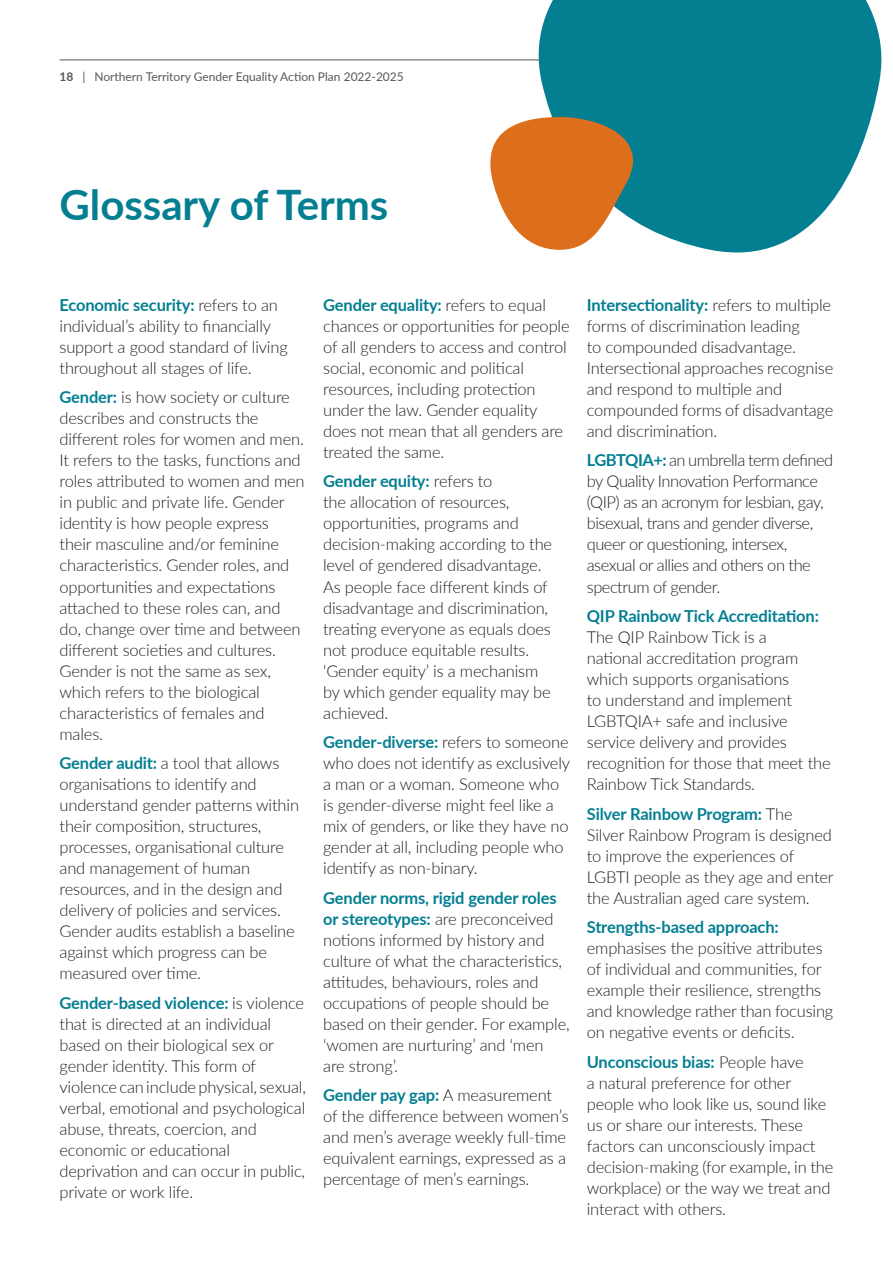
<style>
.page{position:relative;width:893px;height:1263px;background:#fff}
.page>*{position:absolute;margin:0;border:0;box-sizing:border-box;transform-origin:0 0}
.t1{font:700 42px "Lato";color:#047f92}
.Body_Copy{font:300 16.5px/21px "Lato";letter-spacing:-.01em;color:#231f20}
.Body_Copy-2{font:300 16.5px/21px "Lato";letter-spacing:-.03em;color:#231f20}
.t2{font:12px "Lato";color:#57585a}
.s1{font-weight:700}
.s2{font-weight:700;color:#047f92}
</style>
<div class="page">
<hr style="left:60px;top:60px;width:773px;height:1px;background:#57585a">
<svg style="left:521px;top:0;width:361px;height:253px;background:#2891a1"></svg>
<svg style="left:490px;top:117px;width:163px;height:133px"></svg>
<p class="t2" style="left:60px;top:68px;width:346px"><span class="s1">18</span> | Northern Territory Gender Equality Action Plan 2022-2025</p>
<p class="t1" style="left:60px;top:174px;width:330px">Glossary of Terms</p>
<p class="Body_Copy" style="left:60px;top:294px;width:230px"><span class="s2">Economic security:</span> refers to an individual’s ability to financially support a good standard of living throughout all stages of life.</p>
<p class="Body_Copy" style="left:60px;top:386px;width:247px"><span class="s2">Gender:</span> is how society or culture describes and constructs the different roles for women and men.<br>It refers to the tasks, functions and roles attributed to women and men in public and private life. Gender identity is how people express their masculine and/or feminine characteristics. Gender roles, and opportunities and expectations attached to these roles can, and do, change over time and between different societies and cultures.<br>Gender is not the same as sex, which refers to the biological characteristics of females and males.</p>
<p class="Body_Copy" style="left:60px;top:752px;width:241px"><span class="s2">Gender audit:</span> a tool that allows organisations to identify and understand gender patterns within their composition, structures, processes, organisational culture and management of human resources, and in the design and delivery of policies and services.<br>Gender audits establish a baseline against which progress can be measured over time.</p>
<p class="Body_Copy" style="left:60px;top:991px;width:248px"><span class="s2">Gender-based violence:</span> is violence that is directed at an individual based on their biological sex or gender identity. This form of violence can include physical, sexual, verbal, emotional and psychological abuse, threats, coercion, and economic or educational deprivation and can occur in public, private or work life.</p>
<p class="Body_Copy" style="left:323px;top:294px;width:248px"><span class="s2">Gender equality:</span> refers to equal chances or opportunities for people of all genders to access and control social, economic and political resources, including protection under the law. Gender equality does not mean that all genders are treated the same.</p>
<p class="Body_Copy" style="left:323px;top:470px;width:230px"><span class="s2">Gender equity:</span> refers to<br>the allocation of resources, opportunities, programs and decision-making according to the level of gendered disadvantage.<br>As people face different kinds of disadvantage and discrimination, treating everyone as equals does not produce equitable results. ‘Gender equity’ is a mechanism by which gender equality may be achieved.</p>
<p class="Body_Copy" style="left:323px;top:731px;width:248px"><span class="s2">Gender-diverse:</span> refers to someone who does not identify as exclusively a man or a woman. Someone who is gender-diverse might feel like a mix of genders, or like they have no gender at all, including people who identify as non-binary.</p>
<p class="Body_Copy" style="left:323px;top:886px;width:248px"><span class="s2">Gender norms, rigid gender roles or stereotypes:</span> are preconceived notions informed by history and culture of what the characteristics, attitudes, behaviours, roles and occupations of people should be based on their gender. For example, ‘women are nurturing’ and ‘men<br>are strong’.</p>
<p class="Body_Copy" style="left:323px;top:1084px;width:247px"><span class="s2">Gender pay gap:</span> A measurement of the difference between women’s and men’s average weekly full-time equivalent earnings, expressed as a percentage of men’s earnings.</p>
<p class="Body_Copy" style="left:587px;top:294px;width:248px"><span class="s2">Intersectionality:</span> refers to multiple forms of discrimination leading<br>to compounded disadvantage.<br>Intersectional approaches recognise and respond to multiple and compounded forms of disadvantage and discrimination.</p>
<p class="Body_Copy-2" style="left:587px;top:449px;width:248px"><span class="s2">LGBTQIA+:</span> an umbrella term defined by Quality Innovation Performance (QIP) as an acronym for lesbian, gay, bisexual, trans and gender diverse, queer or questioning, intersex, asexual or allies and others on the spectrum of gender.</p>
<p class="Body_Copy" style="left:587px;top:605px;width:245px"><span class="s2">QIP Rainbow Tick Accreditation:<br></span>The QIP Rainbow Tick is a<br>national accreditation program which supports organisations<br>to understand and implement<br>LGBTQIA+ safe and inclusive service delivery and provides recognition for those that meet the<br>Rainbow Tick Standards.</p>
<p class="Body_Copy" style="left:587px;top:802px;width:248px"><span class="s2">Silver Rainbow Program:</span> The<br>Silver Rainbow Program is designed to improve the experiences of<br>LGBTI people as they age and enter the Australian aged care system.</p>
<p class="Body_Copy" style="left:587px;top:916px;width:248px"><span class="s2">Strengths-based approach: </span>emphasises the positive attributes of individual and communities, for example their resilience, strengths and knowledge rather than focusing on negative events or deficits.</p>
<p class="Body_Copy" style="left:587px;top:1050px;width:248px"><span class="s2">Unconscious bias:</span> People have<br>a natural preference for other people who look like us, sound like us or share our interests. These factors can unconsciously impact decision-making (for example, in the workplace) or the way we treat and interact with others.</p>
</div>
